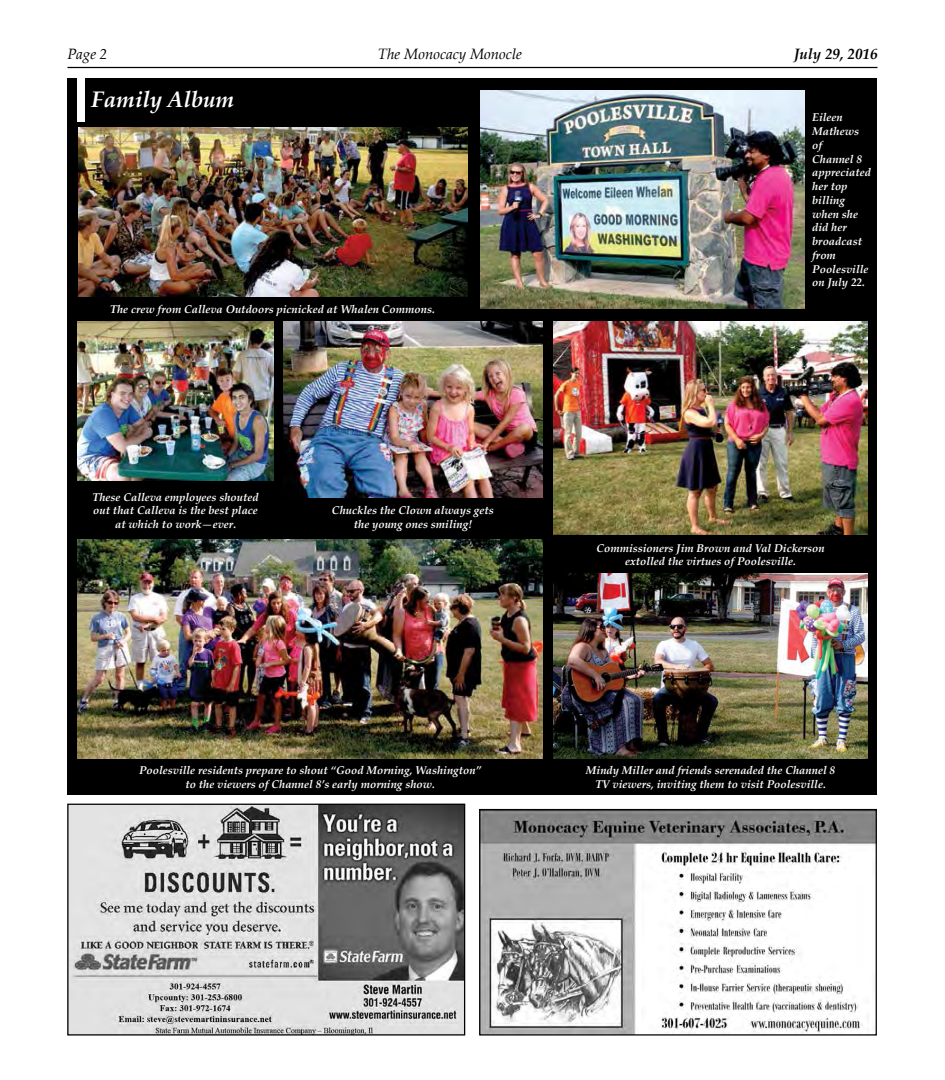
<style>
.page{position:relative;width:945px;height:1080px;background:#fff}
.page>*{position:absolute;margin:0;border:0;box-sizing:border-box;transform-origin:0 0}
.t1{font:italic 700 22.5px "Palatino Linotype";color:#fff}
.t2{font:italic 15px "Palatino Linotype";color:#000}
.t3{font:italic 700 15px "Palatino Linotype";color:#000}
.t4{font:italic 700 11.25px/13.8px "Palatino Linotype";color:#fff;text-align:center}
</style>
<div class="page">
<hr style="left:68px;top:67px;width:810px;height:1px;background:#000">
<div style="left:68px;top:79px;width:810px;height:716px;background:#000"></div>
<div style="left:78px;top:77px;width:7px;height:45px;background:#fff"></div>
<img style="left:78px;top:127px;width:390px;height:169px">
<img style="left:78px;top:321px;width:196px;height:160px">
<img style="left:284px;top:321px;width:258px;height:177px">
<img style="left:78px;top:539px;width:465px;height:220px">
<img style="left:480px;top:91px;width:325px;height:218px">
<img style="left:554px;top:573px;width:314px;height:186px">
<img style="left:554px;top:321px;width:314px;height:214px">
<img style="left:69px;top:806px;width:394px;height:228px">
<div style="left:67px;top:804px;width:398px;height:232px;border:1px solid #000"></div>
<img style="left:481px;top:811px;width:394px;height:223px">
<div style="left:479px;top:809px;width:398px;height:227px;border:1px solid #000"></div>
<h2 class="t2" style="left:68px;top:43px;width:41px">Page 2</h2>
<h2 class="t2" style="left:378px;top:43px;width:146px">The Monocacy Monocle</h2>
<h2 class="t3" style="left:794px;top:43px;width:85px">July 29, 2016</h2>
<h1 class="t1" style="left:91px;top:83px;width:145px">Family Album</h1>
<p class="t4" style="left:812px;top:110px;width:60px;text-align:left">Eileen<br>Mathews of<br>Channel 8 appreciated her top billing when she did her broadcast from<br>Poolesville on July 22.</p>
<p class="t4" style="left:110px;top:302px;width:326px">The crew from Calleva Outdoors picnicked at Whalen Commons.</p>
<p class="t4" style="left:92px;top:489px;width:168px">These Calleva employees shouted out that Calleva is the best place at which to work—ever.</p>
<p class="t4" style="left:332px;top:503px;width:163px">Chuckles the Clown always gets the young ones smiling!</p>
<p class="t4" style="left:139px;top:763px;width:344px">Poolesville residents prepare to shout “Good Morning, Washington” to the viewers of Channel 8’s early morning show.</p>
<p class="t4" style="left:596px;top:541px;width:230px">Commissioners Jim Brown and Val Dickerson extolled the virtues of Poolesville.</p>
<p class="t4" style="left:586px;top:763px;width:251px">Mindy Miller and friends serenaded the Channel 8<br>TV viewers, inviting them to visit Poolesville.</p>
</div>
